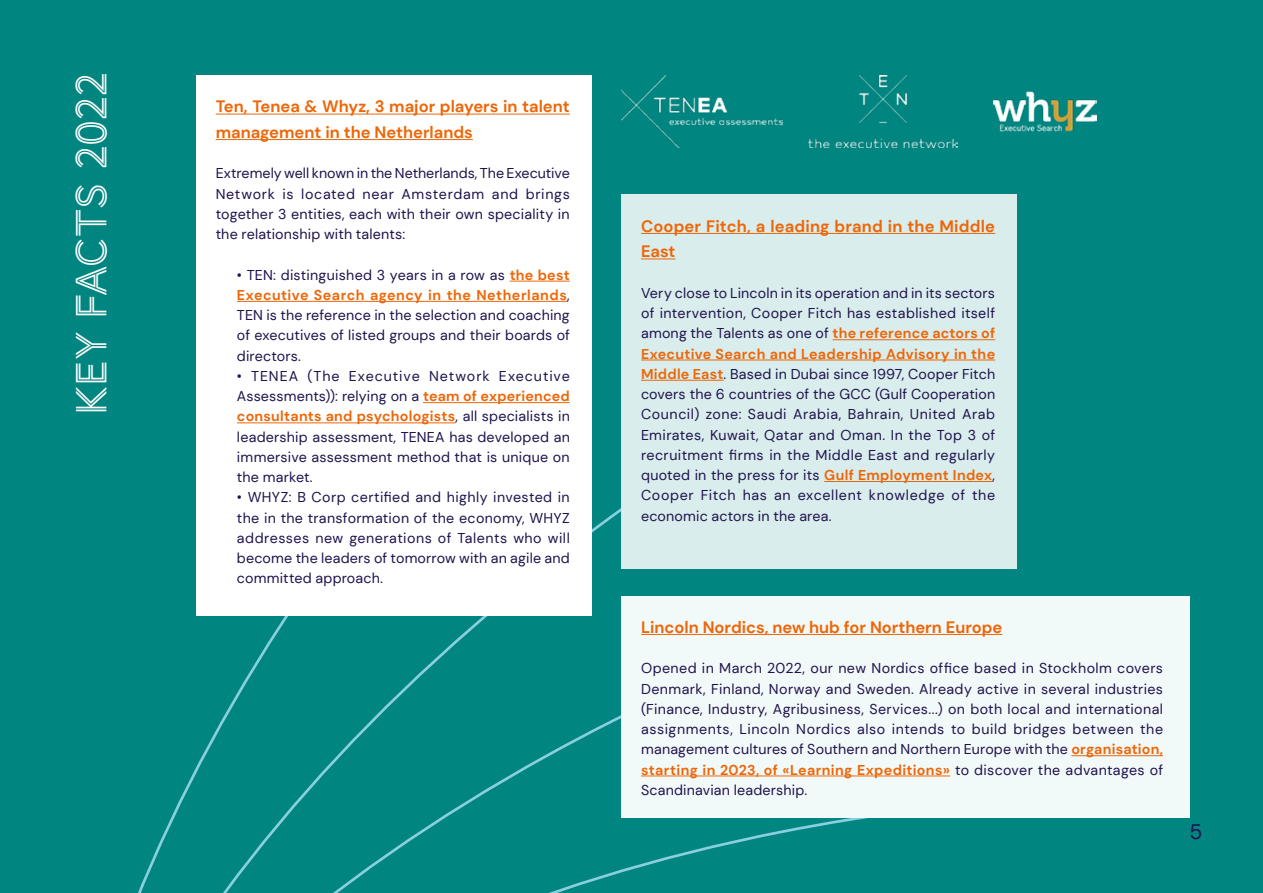
<style>
.page{position:relative;width:1263px;height:893px;background:#008580}
.page>*{position:absolute;margin:0;border:0;box-sizing:border-box;transform-origin:0 0}
.t1{font:45px "AW Conqueror Inline";letter-spacing:-.035em;color:#fff}
.t2{font:21px "DM Sans";color:#1f124d}
.t3{font:700 16.5px/25.5px "DM Sans";color:#ed6608}
.t4{font:14.25px/20.2px "DM Sans";letter-spacing:.015em;color:#1f124d;text-align:justify}
.s1{font-weight:700;color:#ed6608}
</style>
<div class="page">
<svg style="left:138px;top:269px;width:500px;height:624px"></svg>
<div style="left:622px;top:194px;width:395px;height:375px;background:#d9edec"></div>
<hr style="left:641px;top:233px;width:354px;height:1px;background:#ed6608">
<hr style="left:641px;top:259px;width:34px;height:1px;background:#ed6608">
<hr style="left:833px;top:339px;width:162px;height:1px;background:#ed6608">
<hr style="left:641px;top:360px;width:354px;height:1px;background:#ed6608">
<hr style="left:641px;top:380px;width:83px;height:1px;background:#ed6608">
<hr style="left:824px;top:481px;width:169px;height:1px;background:#ed6608">
<div style="left:621px;top:597px;width:568px;height:221px;background:#f2f9f9"></div>
<hr style="left:641px;top:634px;width:361px;height:1px;background:#ed6608">
<hr style="left:1071px;top:755px;width:92px;height:1px;background:#ed6608">
<hr style="left:641px;top:776px;width:309px;height:1px;background:#ed6608">
<div style="left:196px;top:75px;width:396px;height:540px;background:#fff"></div>
<hr style="left:216px;top:114px;width:354px;height:1px;background:#ed6608">
<hr style="left:216px;top:139px;width:257px;height:1px;background:#ed6608">
<hr style="left:510px;top:281px;width:60px;height:1px;background:#ed6608">
<hr style="left:237px;top:301px;width:330px;height:1px;background:#ed6608">
<hr style="left:423px;top:402px;width:147px;height:1px;background:#ed6608">
<hr style="left:237px;top:422px;width:218px;height:1px;background:#ed6608">
<img style="left:622px;top:75px;width:161px;height:73px">
<img style="left:809px;top:75px;width:149px;height:73px">
<img style="left:993px;top:92px;width:104px;height:39px">
<h1 class="t1" style="left:70px;top:416px;width:346px;rotate:-90deg">KEY FACTS 2022</h1>
<p class="t3" style="left:216px;top:94px;width:356px">Ten, Tenea &amp; Whyz, 3 major players in talent management in the Netherlands</p>
<p class="t4" style="left:216px;top:163px;width:356px">Extremely well known in the Netherlands, The Executive Network is located near Amsterdam and brings together 3 entities, each with their own speciality in the relationship with talents:</p>
<p class="t4" style="left:237px;top:265px;width:334px">• TEN: distinguished 3 years in a row as <span class="s1">the best Executive Search agency in the Netherlands</span>, TEN is the reference in the selection and coaching of executives of listed groups and their boards of directors.</p>
<p class="t4" style="left:237px;top:366px;width:334px">• TENEA (The Executive Network Executive Assessments)): relying on a <span class="s1">team of experienced consultants and psychologists</span>, all specialists in leadership assessment, TENEA has developed an immersive assessment method that is unique on the market.</p>
<p class="t4" style="left:237px;top:487px;width:334px">• WHYZ: B Corp certified and highly invested in the in the transformation of the economy, WHYZ addresses new generations of Talents who will become the leaders of tomorrow with an agile and committed approach.</p>
<p class="t3" style="left:641px;top:213px;width:355px">Cooper Fitch, a leading brand in the Middle<br>East</p>
<p class="t4" style="left:641px;top:283px;width:356px">Very close to Lincoln in its operation and in its sectors of intervention, Cooper Fitch has established itself among the Talents as one of <span class="s1">the reference actors of Executive Search and Leadership Advisory in the Middle East</span>. Based in Dubai since 1997, Cooper Fitch covers the 6 countries of the GCC (Gulf Cooperation Council) zone: Saudi Arabia, Bahrain, United Arab Emirates, Kuwait, Qatar and Oman. In the Top 3 of recruitment firms in the Middle East and regularly quoted in the press for its <span class="s1">Gulf Employment Index</span>, Cooper Fitch has an excellent knowledge of the economic actors in the area.</p>
<p class="t3" style="left:641px;top:614px;width:363px">Lincoln Nordics, new hub for Northern Europe</p>
<p class="t4" style="left:641px;top:658px;width:524px">Opened in March 2022, our new Nordics office based in Stockholm covers Denmark, Finland, Norway and Sweden. Already active in several industries (Finance, Industry, Agribusiness, Services...) on both local and international assignments, Lincoln Nordics also intends to build bridges between the management cultures of Southern and Northern Europe with the <span class="s1">organisation, starting in 2023, of «Learning Expeditions»</span> to discover the advantages of Scandinavian leadership.</p>
<h2 class="t2" style="left:1189px;top:819px;width:14px">5</h2>
</div>
